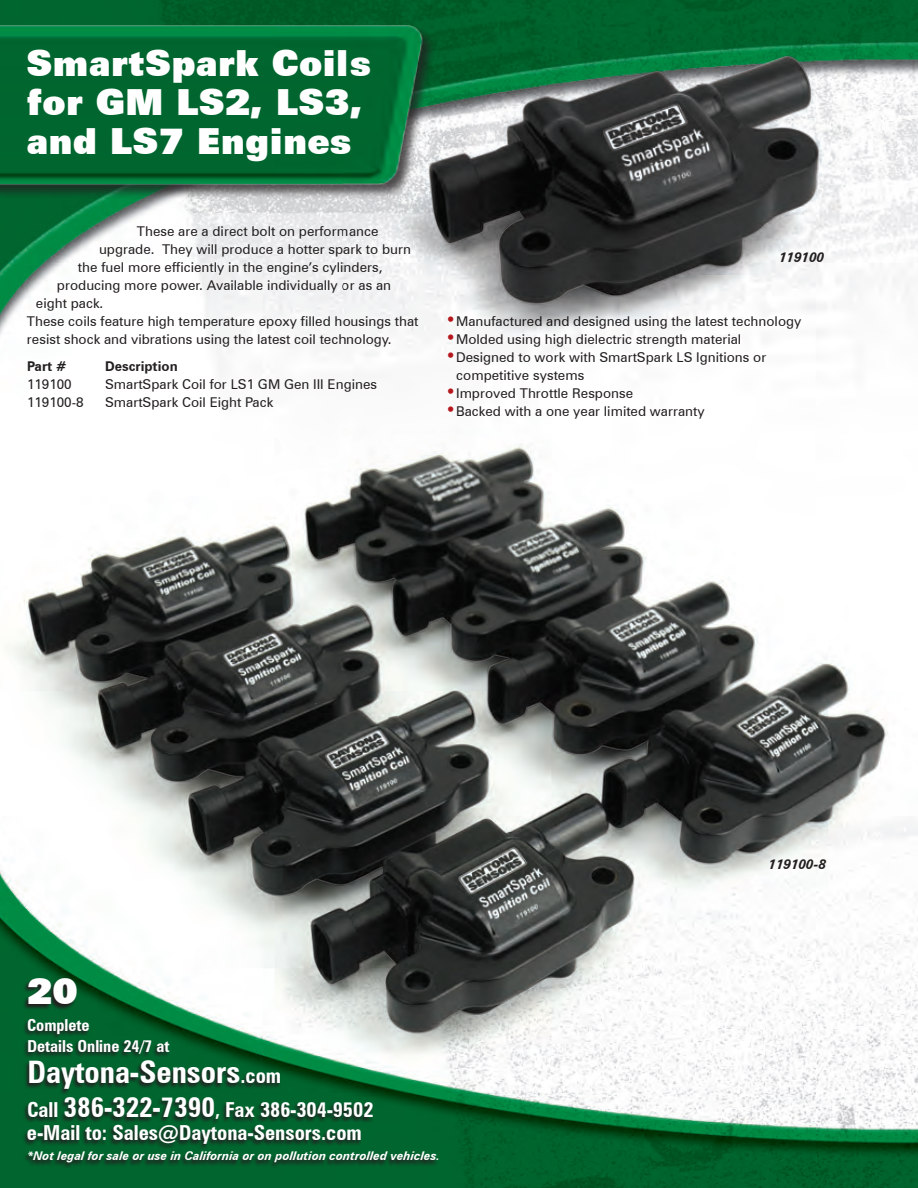
<style>
.page{position:relative;width:918px;height:1188px;background:#fff}
.page>*{position:absolute;margin:0;border:0;box-sizing:border-box;transform-origin:0 0}
.bullet{font:900 36px "Zurich BT";color:#fff}
.t1{font:700 condensed 31.05px "Zurich BT";color:#fff}
.t2{font:700 condensed 20.7px/22.5px "Zurich BT";color:#fff}
.t3{font:700 condensed 16.5px/20.7px "Zurich BT";color:#fff}
.bullet-2{font:13.5px/18px "Zurich BT";color:#231f20}
.text_1{font:700 13.5px "Zurich BT";color:#231f20}
.text_1-2{font:italic 700 13.5px "Zurich BT";color:#231f20}
.t4{font:italic 700 12px "Zurich BT";color:#fff}
.s1{font-weight:900;font-size:18px;color:#b4181d}
.s2{font-size:20.7px}
.s3{font-size:27.6px}
</style>
<div class="page">
<img style="left:0;top:0;width:918px;height:1188px">
<svg style="left:22px;top:1082px;width:418px;height:86px;fill:#015f2c"></svg>
<div style="left:0;top:25px;width:437px;height:174px;background:#231f20;opacity:.75"></div>
<img style="left:0;top:0;width:343px;height:192px">
<img style="left:343px;top:0;width:562px;height:380px">
<img style="left:401px;top:45px;width:440px;height:286px">
<img style="left:0;top:415px;width:918px;height:667px">
<img style="left:8px;top:438px;width:888px;height:619px">
<p class="bullet" style="left:26px;top:42px;width:347px">SmartSpark Coils</p>
<p class="bullet" style="left:26px;top:81px;width:338px">for GM LS2, LS3,</p>
<p class="bullet" style="left:26px;top:120px;width:327px">and LS7 Engines</p>
<p class="bullet-2" style="left:137px;top:222px;width:243px">These are a direct bolt on performance</p>
<p class="bullet-2" style="left:99px;top:240px;width:314px">upgrade. They will produce a hotter spark to burn</p>
<p class="bullet-2" style="left:78px;top:258px;width:306px">the fuel more efficiently in the engine’s cylinders,</p>
<p class="bullet-2" style="left:57px;top:276px;width:336px">producing more power. Available individually or as an</p>
<p class="bullet-2" style="left:36px;top:294px;width:69px">eight pack.</p>
<p class="bullet-2" style="left:27px;top:312px;width:393px">These coils feature high temperature epoxy filled housings that resist shock and vibrations using the latest coil technology.</p>
<p class="text_1" style="left:27px;top:358px;width:41px">Part #</p>
<p class="text_1" style="left:105px;top:358px;width:74px">Description</p>
<p class="bullet-2" style="left:27px;top:375px;width:46px">119100</p>
<p class="bullet-2" style="left:105px;top:375px;width:274px">SmartSpark Coil for LS1 GM Gen III Engines</p>
<p class="bullet-2" style="left:27px;top:393px;width:58px">119100-8</p>
<p class="bullet-2" style="left:105px;top:393px;width:170px">SmartSpark Coil Eight Pack</p>
<p class="text_1-2" style="left:779px;top:249px;width:46px">119100</p>
<p class="bullet-2" style="left:446px;top:312px;width:357px"><span class="s1">•</span>Manufactured and designed using the latest technology</p>
<p class="bullet-2" style="left:446px;top:330px;width:297px"><span class="s1">•</span>Molded using high dielectric strength material</p>
<p class="bullet-2" style="left:456px;top:348px;width:312px;text-indent:-11px"><span class="s1">•</span>Designed to work with SmartSpark LS Ignitions or competitive systems</p>
<p class="bullet-2" style="left:446px;top:384px;width:189px"><span class="s1">•</span>Improved Throttle Response</p>
<p class="bullet-2" style="left:446px;top:402px;width:261px"><span class="s1">•</span>Backed with a one year limited warranty</p>
<h1 class="bullet" style="left:27px;top:970px;width:52px">20</h1>
<p class="t3" style="left:27px;top:1015px;width:144px">Complete<br>Details Online 24/7 at</p>
<h2 class="t1" style="left:27px;top:1053px;width:256px">Daytona-Sensors<span class="s2">.com</span></h2>
<h3 class="t2" style="left:27px;top:1098px;width:348px">Call <span class="s3">386-322-7390</span>, Fax 386-304-9502 e-Mail to: Sales@Daytona-Sensors.com</h3>
<p class="t4" style="left:27px;top:1149px;width:415px">*Not legal for sale or use in California or on pollution controlled vehicles.</p>
<p class="text_1-2" style="left:769px;top:856px;width:59px">119100-8</p>
</div>
